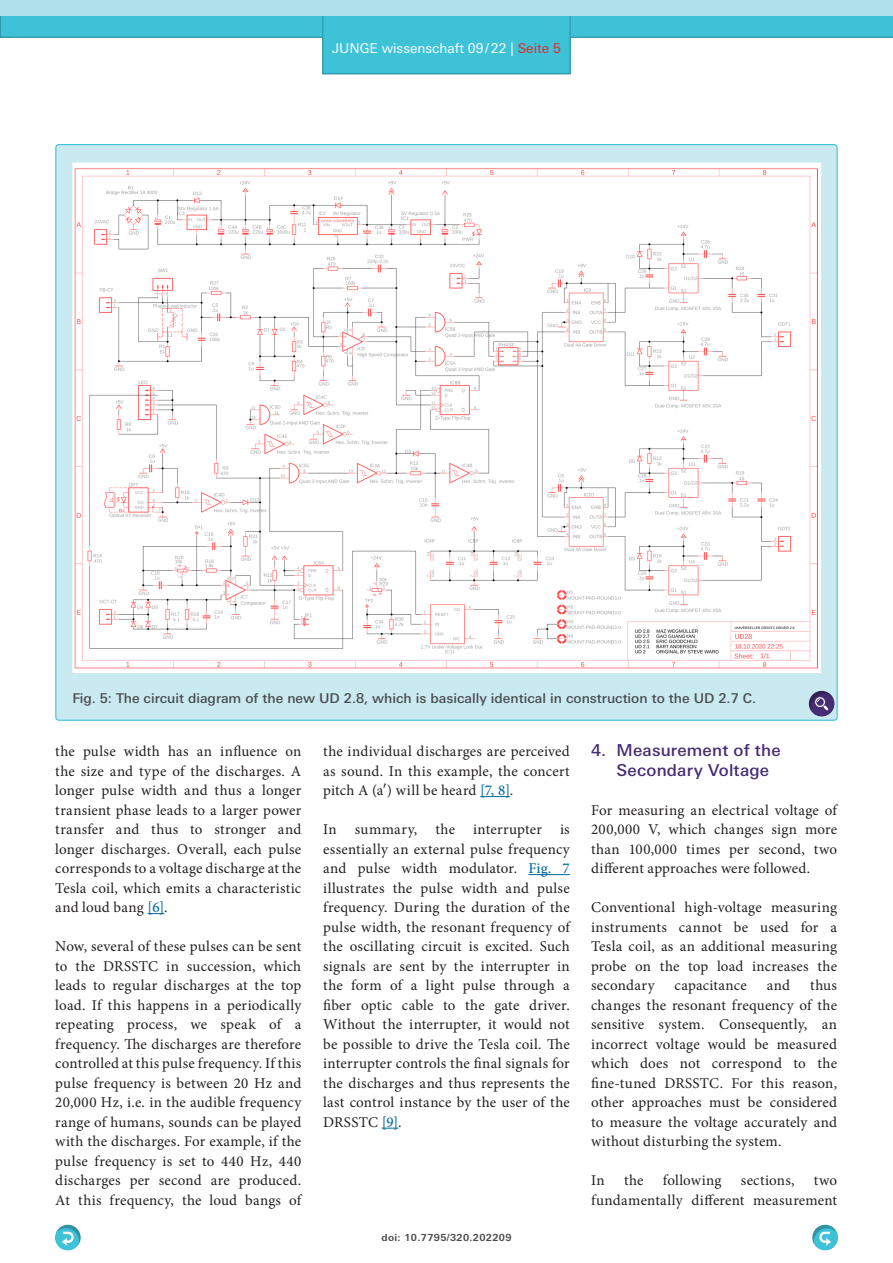
<style>
.page{position:relative;width:893px;height:1263px;background:#fff}
.page>*{position:absolute;margin:0;border:0;box-sizing:border-box;transform-origin:0 0}
.t1{font:500 16.5px/19.8px "Univers Next W1 G";letter-spacing:.01em;color:#472d74}
.Juwi_Fließtext{font:15px/19.5px "Minion Pro";letter-spacing:.015em;color:#231f20;text-align:justify}
.Juwi_Bildunterschrif{font:500 13.5px "Univers Next W1 G";color:#4b4c4d}
.t2{font:13.5px "Univers Next W1 G";color:#fff}
.t3{font:700 9.75px "Univers Next W1 G";letter-spacing:.04em;color:#4b4c4d}
.s1{color:#df2b2a}
.s2{font-weight:500;color:#01699d}
.s3{font-family:"Cambria Math"}
</style>
<div class="page">
<div style="left:0;top:16px;width:893px;height:21px;background:#3ec2d7"></div>
<div style="left:323px;top:13px;width:247px;height:61px;background:#3ec2d7;border:1px solid #2c92a2"></div>
<div style="left:811px;top:1222px;width:29px;height:29px;background:#231f20;opacity:.28"></div>
<svg style="left:819px;top:1232px;width:12px;height:14px"></svg>
<div style="left:53px;top:1222px;width:29px;height:29px;background:#231f20;opacity:.28"></div>
<svg style="left:62px;top:1232px;width:12px;height:14px"></svg>
<div style="left:0;top:0;width:893px;height:16px;background:#afe0eb"></div>
<hr style="left:480px;top:796px;width:30px;height:1px;background:#01699d">
<hr style="left:528px;top:874px;width:42px;height:1px;background:#01699d">
<svg style="left:382px;top:1128px;width:16px;height:1px"></svg>
<svg style="left:148px;top:913px;width:16px;height:1px"></svg>
<svg style="left:56px;top:145px;width:781px;height:575px;background:#d0eaf1"></svg>
<img style="left:75px;top:168px;width:742px;height:500px">
<div style="left:808px;top:688px;width:28px;height:29px;background:#231f20;opacity:.28"></div>
<svg style="left:815px;top:697px;width:13px;height:13px"></svg>
<p class="t2" style="left:332px;top:40px;width:230px">JUNGE wissenschaft 09/18 | <span class="s1">Seite 5</span></p>
<p class="t2" style="left:468px;top:40px;width:17px">15</p>
<p class="t2" style="left:491px;top:40px;width:17px">22</p>
<p class="Juwi_Bildunterschrif" style="left:72px;top:690px;width:685px">Fig. 5: The circuit diagram of the new UD 2.8, which is basically identical in construction to the UD 2.7 C.</p>
<p class="Juwi_Fließtext" style="left:55px;top:742px;width:248px">the pulse width has an influence on the size and type of the discharges. A longer pulse width and thus a longer transient phase leads to a larger power transfer and thus to stronger and longer discharges. Overall, each pulse corresponds to a voltage discharge at the Tesla coil, which emits a characteristic and loud bang <span class="s2">[6]</span>.</p>
<p class="Juwi_Fließtext" style="left:55px;top:937px;width:248px">Now, several of these pulses can be sent to the DRSSTC in succession, which leads to regular discharges at the top load. If this happens in a periodically repeating process, we speak of a frequency. The discharges are therefore controlled at this pulse frequency. If this pulse frequency is between 20 Hz and 20,000 Hz, i.e. in the audible frequency range of humans, sounds can be played with the discharges. For example, if the pulse frequency is set to 440 Hz, 440 discharges per second are produced.<br>At this frequency, the loud bangs of</p>
<p class="Juwi_Fließtext" style="left:323px;top:742px;width:248px">the individual discharges are perceived as sound. In this example, the concert pitch A (a<span class="s3">′</span>) will be heard <span class="s2">[7, 8]</span>.</p>
<p class="Juwi_Fließtext" style="left:323px;top:820px;width:248px">In summary, the interrupter is essentially an external pulse frequency and pulse width modulator. <span class="s2">Fig. 7 </span>illustrates the pulse width and pulse frequency. During the duration of the pulse width, the resonant frequency of the oscillating circuit is excited. Such signals are sent by the interrupter in the form of a light pulse through a fiber optic cable to the gate driver.<br>Without the interrupter, it would not be possible to drive the Tesla coil. The interrupter controls the final signals for the discharges and thus represents the last control instance by the user of the DRSSTC <span class="s2">[9]</span>.</p>
<p class="t3" style="left:381px;top:1232px;width:132px">doi: 10.7795/320.202209</p>
<p class="t1" style="left:617px;top:740px;width:166px;text-indent:-26px">4. Measurement of the<br>Secondary Voltage</p>
<p class="Juwi_Fließtext" style="left:591px;top:800px;width:248px">For measuring an electrical voltage of 200,000 V, which changes sign more than 100,000 times per second, two different approaches were followed.</p>
<p class="Juwi_Fließtext" style="left:591px;top:898px;width:248px">Conventional high-voltage measuring instruments cannot be used for a Tesla coil, as an additional measuring probe on the top load increases the secondary</p>
<p class="Juwi_Fließtext" style="left:591px;top:976px;width:248px;text-indent:219px">thus changes the resonant frequency of the sensitive system. Consequently, an incorrect voltage would be measured which does not correspond to the fine-tuned DRSSTC. For this reason, other approaches must be considered to measure the voltage accurately and without disturbing the system.</p>
<p class="Juwi_Fließtext" style="left:591px;top:1171px;width:15px">In</p>
<p class="Juwi_Fließtext" style="left:624px;top:1171px;width:21px">the</p>
<p class="Juwi_Fließtext" style="left:663px;top:1171px;width:60px">following</p>
<p class="Juwi_Fließtext" style="left:741px;top:1171px;width:55px">sections,</p>
<p class="Juwi_Fließtext" style="left:675px;top:976px;width:74px">capacitance</p>
<p class="Juwi_Fließtext" style="left:767px;top:976px;width:25px">and</p>
<p class="Juwi_Fließtext" style="left:591px;top:1171px;width:248px;text-align:right">two<br>fundamentally different measurement</p>
</div>
